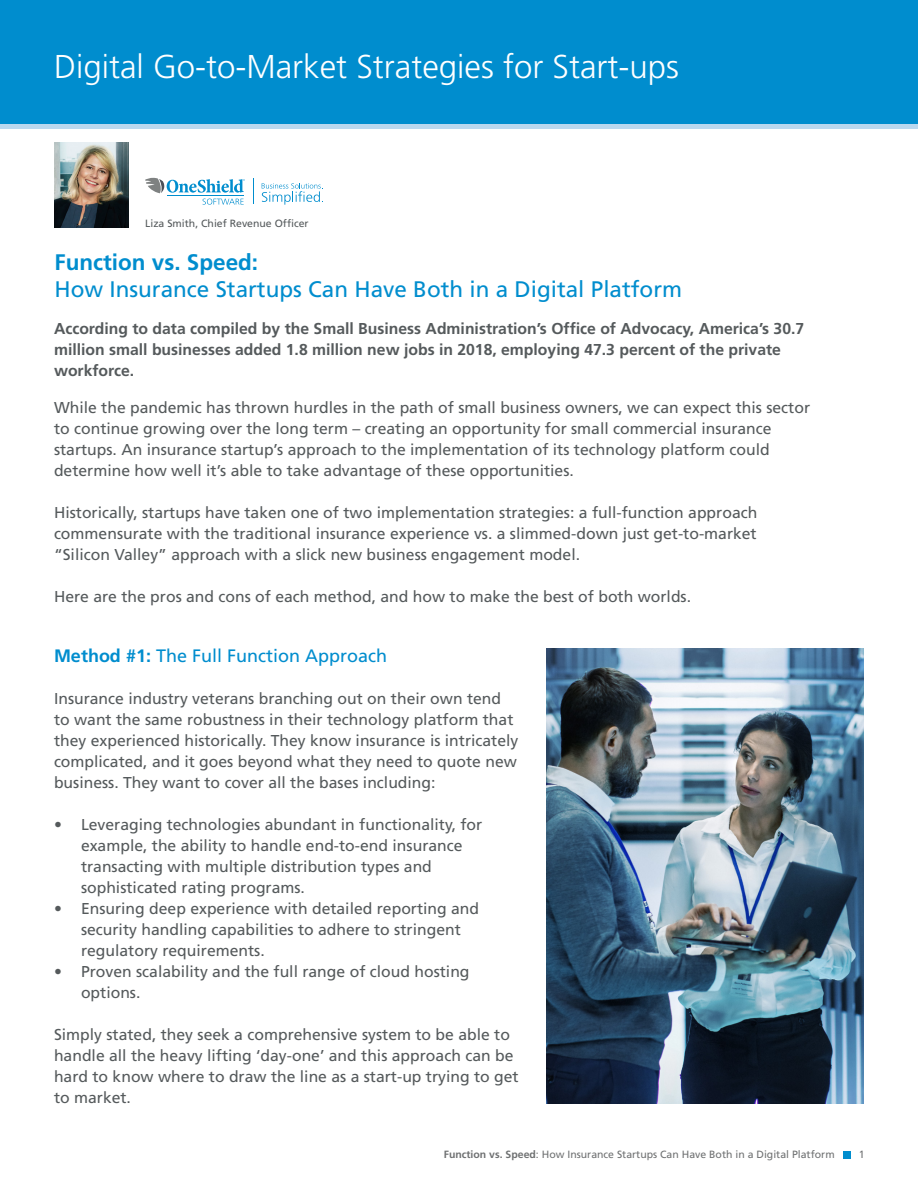
<style>
.page{position:relative;width:918px;height:1188px;background:#fff}
.page>*{position:absolute;margin:0;border:0;box-sizing:border-box;transform-origin:0 0}
.t1{font:300 33px "Frutiger";color:#fff}
.t2{font:22.5px/27px "Frutiger";color:#008dce}
.t3{font:18px "Frutiger";color:#008dce}
.t4{font:15.75px/21px "Frutiger";color:#555a5c}
.t5{font:700 15.75px/21px "Frutiger";color:#555a5c}
.t6{font:10.5px "Frutiger";color:#6f7172}
.t7{font:10.5px "Frutiger";color:#555a5c}
.s1{font-weight:700}
</style>
<div class="page">
<div style="left:843px;top:1151px;width:7px;height:7px;background:#008dce"></div>
<div style="left:0;top:0;width:918px;height:128px;background:linear-gradient(to right,#bad8ef,#bad8ef)"></div>
<div style="left:0;top:0;width:918px;height:123px;background:#008dce"></div>
<svg style="left:145px;top:177px;width:100px;height:16px"></svg>
<svg style="left:203px;top:199px;width:41px;height:6px"></svg>
<hr style="left:167px;top:195px;width:77px;height:1px;background:#008dce">
<svg style="left:262px;top:183px;width:61px;height:22px"></svg>
<svg style="left:253px;top:179px;width:1px;height:25px"></svg>
<img style="left:54px;top:142px;width:75px;height:85px">
<img style="left:546px;top:648px;width:318px;height:456px">
<p class="t1" style="left:54px;top:48px;width:627px">Digital Go-to-Market Strategies for Start-ups</p>
<p class="t7" style="left:145px;top:217px;width:165px">Liza Smith, Chief Revenue Officer</p>
<p class="t2" style="left:54px;top:248px;width:629px"><span class="s1">Function vs. Speed:<br></span>How Insurance Startups Can Have Both in a Digital Platform</p>
<p class="t5" style="left:54px;top:318px;width:752px">According to data compiled by the Small Business Administration’s Office of Advocacy, America’s 30.7 million small businesses added 1.8 million new jobs in 2018, employing 47.3 percent of the private workforce.</p>
<p class="t4" style="left:54px;top:397px;width:758px">While the pandemic has thrown hurdles in the path of small business owners, we can expect this sector to continue growing over the long term – creating an opportunity for small commercial insurance startups. An insurance startup’s approach to the implementation of its technology platform could determine how well it’s able to take advantage of these opportunities.</p>
<p class="t4" style="left:54px;top:502px;width:705px;text-align:justify">Historically, startups have taken one of two implementation strategies: a full-function approach commensurate with the traditional insurance experience vs. a slimmed-down just get-to-market “Silicon Valley” approach with a slick new business engagement model.</p>
<p class="t4" style="left:54px;top:586px;width:639px">Here are the pros and cons of each method, and how to make the best of both worlds.</p>
<p class="t3" style="left:54px;top:645px;width:335px"><span class="s1">Method #1:</span> The Full Function Approach</p>
<p class="t4" style="left:54px;top:688px;width:466px">Insurance industry veterans branching out on their own tend to want the same robustness in their technology platform that they experienced historically. They know insurance is intricately complicated, and it goes beyond what they need to quote new business. They want to cover all the bases including:</p>
<p class="t4" style="left:81px;top:814px;width:403px;text-indent:-27px">• Leveraging technologies abundant in functionality, for example, the ability to handle end-to-end insurance transacting with multiple distribution types and sophisticated rating programs.</p>
<p class="t4" style="left:81px;top:898px;width:400px;text-indent:-27px">• Ensuring deep experience with detailed reporting and security handling capabilities to adhere to stringent regulatory requirements.</p>
<p class="t4" style="left:81px;top:961px;width:390px;text-indent:-27px">• Proven scalability and the full range of cloud hosting options.</p>
<p class="t4" style="left:54px;top:1024px;width:466px">Simply stated, they seek a comprehensive system to be able to handle all the heavy lifting ‘day-one’ and this approach can be hard to know where to draw the line as a start-up trying to get to market.</p>
<p class="t6" style="left:444px;top:1148px;width:392px"><span class="s1">Function vs. Speed</span>: How Insurance Startups Can Have Both in a Digital Platform</p>
<p class="t6" style="left:859px;top:1149px;width:7px">1</p>
</div>
